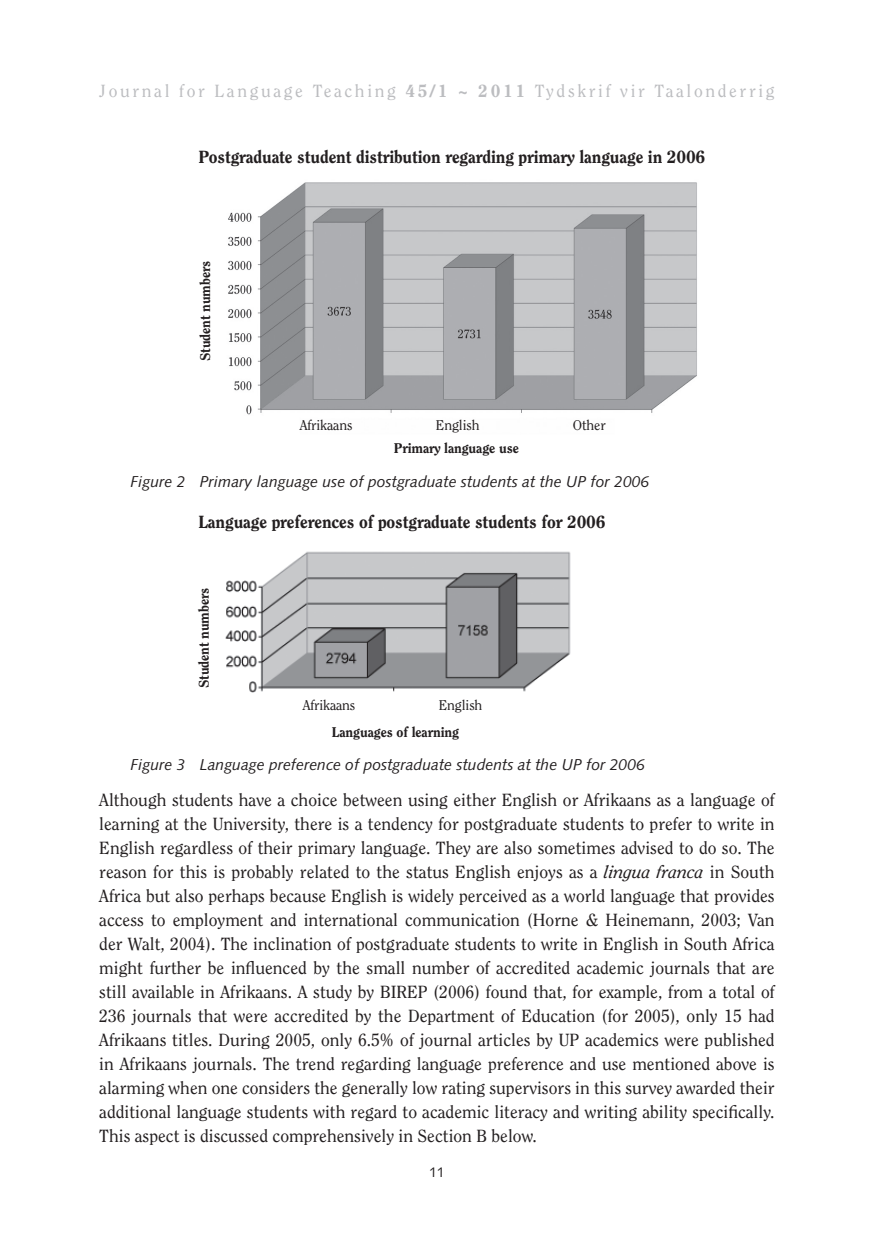
<style>
.page{position:relative;width:874px;height:1241px;background:#fff}
.page>*{position:absolute;margin:0;border:0;box-sizing:border-box;transform-origin:0 0}
.t1{font:17.5px/24px "Clearface";color:#231f20;text-align:justify}
.t2{font:800 17.5px "Clearface";letter-spacing:-.01em;color:#231f20}
.t3{font:17.5px "Clearface";letter-spacing:.15em;color:#bcbdc0}
.t4{font:italic 15.75px "Syntax";color:#231f20}
.t5{font:800 14px "Clearface";letter-spacing:-.01em;color:#231f20}
.t6{font:14px "Clearface";letter-spacing:-.01em;color:#231f20}
.t7{font:14px "Syntax";color:#231f20}
.s1{font-weight:800}
.s2{font-style:italic}
</style>
<div class="page">
<img style="left:228px;top:182px;width:469px;height:233px">
<img style="left:225px;top:551px;width:346px;height:142px">
<p class="t3" style="left:99px;top:80px;width:676px">Journal for Language Teaching <span class="s1">45/1 ~ 2011</span> Tydskrif vir Taalonderrig</p>
<p class="t2" style="left:198px;top:146px;width:508px">Postgraduate student distribution regarding primary language in 2006</p>
<p class="t5" style="left:196px;top:361px;width:102px;rotate:-90deg">Student numbers</p>
<p class="t6" style="left:300px;top:416px;width:54px">Afrikaans</p>
<p class="t6" style="left:436px;top:416px;width:45px">English</p>
<p class="t6" style="left:572px;top:416px;width:34px">Other</p>
<p class="t5" style="left:394px;top:439px;width:126px">Primary language use</p>
<p class="t4" style="left:130px;top:472px;width:520px">Figure 2 Primary language use of postgraduate students at the UP for 2006</p>
<p class="t2" style="left:198px;top:511px;width:408px">Language preferences of postgraduate students for 2006</p>
<p class="t5" style="left:195px;top:688px;width:102px;rotate:-90deg">Student numbers</p>
<p class="t6" style="left:302px;top:696px;width:54px">Afrikaans</p>
<p class="t6" style="left:438px;top:696px;width:45px">English</p>
<p class="t5" style="left:332px;top:723px;width:129px">Languages of learning</p>
<p class="t4" style="left:130px;top:755px;width:516px">Figure 3 Language preference of postgraduate students at the UP for 2006</p>
<p class="t1" style="left:99px;top:787px;width:676px">Although students have a choice between using either English or Afrikaans as a language of learning at the University, there is a tendency for postgraduate students to prefer to write in English regardless of their primary language. They are also sometimes advised to do so. The reason for this is probably related to the status English enjoys as a <span class="s2">lingua franca</span> in South Africa but also perhaps because English is widely perceived as a world language that provides access to employment and international communication (Horne &amp; Heinemann, 2003; Van der Walt, 2004). The inclination of postgraduate students to write in English in South Africa might further be influenced by the small number of accredited academic journals that are still available in Afrikaans. A study by BIREP (2006) found that, for example, from a total of 236 journals that were accredited by the Department of Education (for 2005), only 15 had Afrikaans titles. During 2005, only 6.5% of journal articles by UP academics were published in Afrikaans journals. The trend regarding language preference and use mentioned above is alarming when one considers the generally low rating supervisors in this survey awarded their additional language students with regard to academic literacy and writing ability specifically.<br>This aspect is discussed comprehensively in Section B below.</p>
<p class="t7" style="left:429px;top:1163px;width:17px">11</p>
</div>
